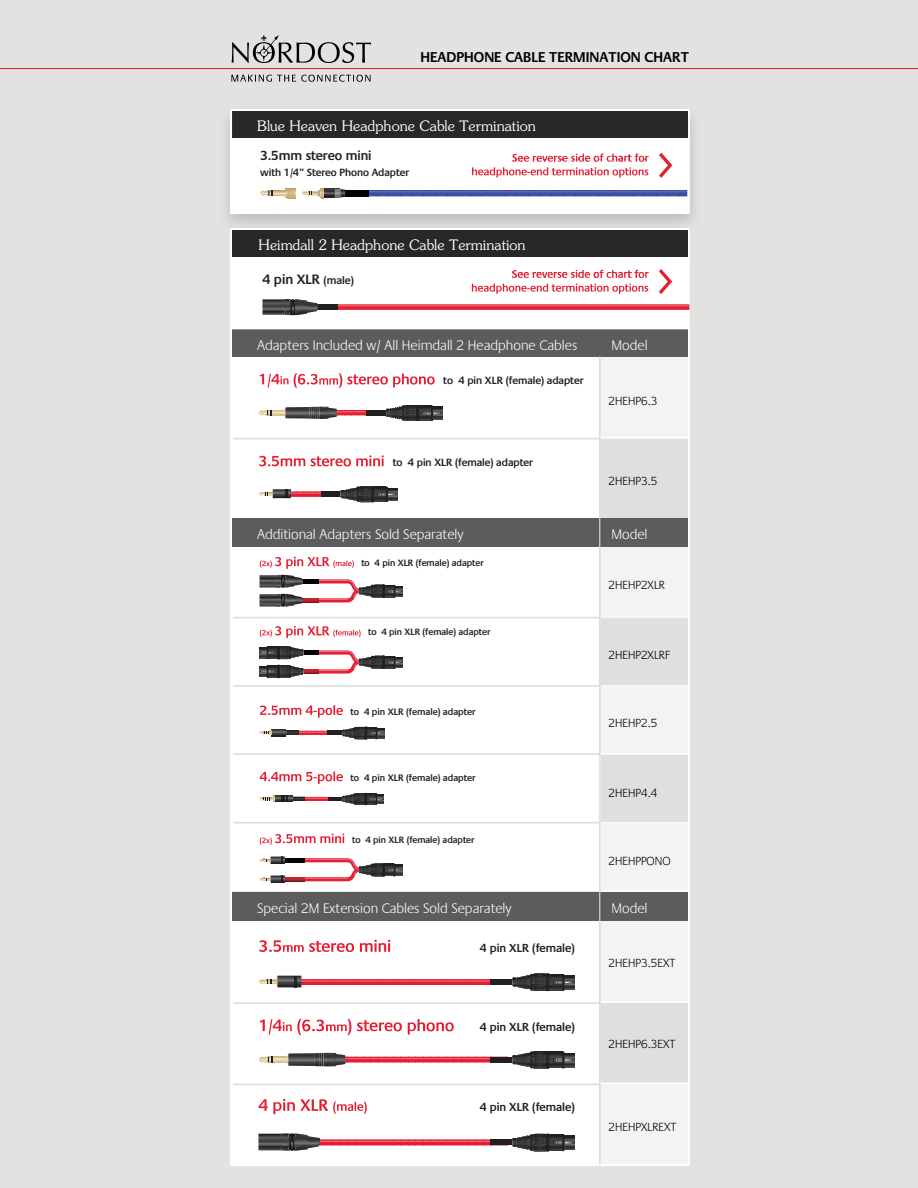
<style>
.page{position:relative;width:918px;height:1188px;background:#e2e2e1}
.page>*{position:absolute;margin:0;border:0;box-sizing:border-box;transform-origin:0 0}
.t1{font:600 14.85px "Praxis";color:#000}
.t2{font:300 14.4px "Praxis";color:#fff}
.t3{font:300 14.4px "Souvenir";color:#fff}
.t4{font:600 14.1px "Praxis";color:#231f20}
.t5{font:600 13.65px "Praxis";color:#231f20}
.t6{font:300 12.3px "Praxis";color:#000}
.t7{font:600 12.15px "Praxis";color:#231f20}
.t8{font:600 10.95px "Praxis";color:#231f20}
.t9{font:600 9.75px "Praxis";color:#231f20}
.t10{font:600 9.6px "Praxis";color:#231f20}
.s1{font-size:11.25px}
</style>
<div class="page">
<img style="left:226px;top:109px;width:468px;height:128px">
<div style="left:231px;top:110px;width:458px;height:104px;background:#fff"></div>
<div style="left:232px;top:110px;width:457px;height:28px;background:#282828"></div>
<hr style="left:231px;top:109px;width:458px;height:2px;background:#fff">
<hr style="left:688px;top:110px;width:2px;height:104px;background:#fff">
<svg style="left:369px;top:190px;width:318px;height:6px;background:#3d51a3"></svg>
<hr style="left:360px;top:191px;width:326px;height:1px;background:#6d70b3">
<div style="left:345px;top:190px;width:24px;height:6px;background:#040404"></div>
<svg style="left:302px;top:188px;width:43px;height:11px"></svg>
<svg style="left:472px;top:153px;width:177px;height:25px"></svg>
<svg style="left:285px;top:188px;width:11px;height:11px"></svg>
<svg style="left:273px;top:191px;width:12px;height:5px"></svg>
<svg style="left:260px;top:190px;width:13px;height:6px"></svg>
<svg style="left:659px;top:153px;width:13px;height:25px"></svg>
<svg style="left:232px;top:35px;width:139px;height:28px"></svg>
<svg style="left:231px;top:75px;width:140px;height:7px"></svg>
<hr style="left:0;top:69px;width:918px;height:1px;background:#ec1c24">
<div style="left:231px;top:328px;width:458px;height:838px;background:#fff"></div>
<div style="left:599px;top:437px;width:91px;height:83px;background:#dfdfdf;border:2px solid #fff"></div>
<div style="left:599px;top:356px;width:91px;height:82px;background:#f3f3f3;border:2px solid #fff"></div>
<div style="left:599px;top:890px;width:91px;height:113px;background:#f3f3f3"></div>
<div style="left:599px;top:518px;width:91px;height:374px;background:#f3f3f3;border:2px solid #fff"></div>
<div style="left:599px;top:617px;width:90px;height:69px;background:#dfdfdf;border:1px solid #fff"></div>
<div style="left:600px;top:754px;width:89px;height:69px;background:#dfdfdf"></div>
<div style="left:599px;top:753px;width:90px;height:140px;border:1px solid #fff"></div>
<div style="left:599px;top:1083px;width:91px;height:82px;background:#f3f3f3;border:2px solid #fff"></div>
<div style="left:599px;top:1001px;width:91px;height:83px;background:#dfdfdf;border:2px solid #fff"></div>
<hr style="left:233px;top:438px;width:367px;height:1px;background:#ddd">
<hr style="left:599px;top:356px;width:2px;height:809px;background:#ddd">
<hr style="left:233px;top:891px;width:367px;height:2px;background:#ddd">
<hr style="left:233px;top:1002px;width:367px;height:2px;background:#ddd">
<hr style="left:233px;top:1084px;width:367px;height:1px;background:#ddd">
<div style="left:600px;top:328px;width:89px;height:28px;background:#5c5c5c"></div>
<div style="left:232px;top:328px;width:367px;height:28px;background:#5c5c5c"></div>
<div style="left:600px;top:519px;width:89px;height:28px;background:#5c5c5c"></div>
<div style="left:232px;top:519px;width:367px;height:28px;background:#5c5c5c"></div>
<div style="left:600px;top:893px;width:89px;height:28px;background:#5c5c5c"></div>
<div style="left:232px;top:893px;width:367px;height:28px;background:#5c5c5c"></div>
<hr style="left:688px;top:328px;width:1px;height:837px;background:#fff">
<div style="left:366px;top:410px;width:22px;height:5px;background:#231f20"></div>
<svg style="left:386px;top:405px;width:56px;height:16px"></svg>
<svg style="left:272px;top:410px;width:12px;height:5px"></svg>
<svg style="left:284px;top:407px;width:93px;height:12px"></svg>
<svg style="left:259px;top:410px;width:13px;height:5px"></svg>
<svg style="left:260px;top:373px;width:175px;height:15px"></svg>
<div style="left:321px;top:491px;width:21px;height:6px;background:#231f20"></div>
<svg style="left:341px;top:486px;width:56px;height:16px"></svg>
<svg style="left:259px;top:489px;width:62px;height:10px"></svg>
<svg style="left:259px;top:455px;width:125px;height:11px"></svg>
<svg style="left:259px;top:974px;width:316px;height:17px"></svg>
<svg style="left:259px;top:940px;width:131px;height:12px"></svg>
<svg style="left:260px;top:1019px;width:194px;height:16px"></svg>
<svg style="left:273px;top:1057px;width:14px;height:6px"></svg>
<svg style="left:287px;top:1051px;width:288px;height:18px"></svg>
<svg style="left:258px;top:1057px;width:15px;height:6px"></svg>
<svg style="left:258px;top:1133px;width:317px;height:18px"></svg>
<svg style="left:259px;top:1099px;width:108px;height:15px"></svg>
<hr style="left:231px;top:328px;width:458px;height:1px;background:#fff">
<hr style="left:688px;top:328px;width:2px;height:744px;background:#fff">
<div style="left:231px;top:229px;width:458px;height:99px;background:#fff"></div>
<div style="left:232px;top:229px;width:457px;height:28px;background:#282828"></div>
<hr style="left:231px;top:228px;width:458px;height:2px;background:#fff">
<hr style="left:688px;top:229px;width:2px;height:99px;background:#fff">
<svg style="left:512px;top:270px;width:137px;height:8px"></svg>
<svg style="left:472px;top:284px;width:176px;height:10px"></svg>
<svg style="left:338px;top:304px;width:351px;height:6px;background:#e73b4e"></svg>
<div style="left:317px;top:304px;width:21px;height:6px;background:#231f20"></div>
<svg style="left:262px;top:299px;width:56px;height:16px"></svg>
<svg style="left:286px;top:299px;width:4px;height:16px"></svg>
<svg style="left:659px;top:269px;width:13px;height:25px"></svg>
<svg style="left:260px;top:705px;width:83px;height:13px"></svg>
<hr style="left:328px;top:731px;width:16px;height:4px;background:#231f20">
<svg style="left:342px;top:727px;width:42px;height:12px"></svg>
<svg style="left:260px;top:729px;width:75px;height:7px"></svg>
<svg style="left:260px;top:771px;width:83px;height:13px"></svg>
<hr style="left:328px;top:797px;width:16px;height:4px;background:#231f20">
<svg style="left:342px;top:793px;width:42px;height:12px"></svg>
<svg style="left:276px;top:795px;width:6px;height:7px"></svg>
<svg style="left:260px;top:795px;width:16px;height:7px"></svg>
<svg style="left:282px;top:795px;width:52px;height:7px"></svg>
<svg style="left:260px;top:557px;width:94px;height:12px"></svg>
<div style="left:299px;top:579px;width:20px;height:5px;background:#040404"></div>
<svg style="left:303px;top:598px;width:16px;height:5px"></svg>
<svg style="left:316px;top:579px;width:87px;height:23px"></svg>
<svg style="left:260px;top:575px;width:43px;height:13px"></svg>
<svg style="left:260px;top:594px;width:43px;height:13px"></svg>
<svg style="left:260px;top:626px;width:101px;height:12px"></svg>
<div style="left:299px;top:650px;width:20px;height:5px;background:#040404"></div>
<svg style="left:303px;top:669px;width:12px;height:5px"></svg>
<svg style="left:315px;top:650px;width:88px;height:24px"></svg>
<svg style="left:260px;top:646px;width:43px;height:13px"></svg>
<svg style="left:260px;top:665px;width:43px;height:13px"></svg>
<svg style="left:260px;top:834px;width:84px;height:11px"></svg>
<hr style="left:285px;top:858px;width:20px;height:4px;background:#040404">
<svg style="left:285px;top:877px;width:17px;height:4px"></svg>
<svg style="left:302px;top:858px;width:101px;height:23px"></svg>
<svg style="left:260px;top:857px;width:25px;height:7px"></svg>
<svg style="left:260px;top:876px;width:25px;height:7px"></svg>
<div style="left:599px;top:754px;width:90px;height:69px;border:1px solid #fff"></div>
<hr style="left:599px;top:356px;width:1px;height:809px;background:#ddd">
<hr style="left:233px;top:822px;width:367px;height:2px;background:#ddd">
<hr style="left:233px;top:753px;width:367px;height:2px;background:#ddd">
<hr style="left:233px;top:685px;width:367px;height:2px;background:#ddd">
<hr style="left:233px;top:617px;width:367px;height:1px;background:#ddd">
<p class="t1" style="left:420px;top:49px;width:270px">HEADPHONE CABLE TERMINATION CHART</p>
<p class="t3" style="left:257px;top:117px;width:280px">Blue Heaven Headphone Cable Termination</p>
<p class="t5" style="left:260px;top:148px;width:113px">3.5mm stereo mini</p>
<p class="t8" style="left:260px;top:166px;width:151px">with 1/4” Stereo Phono Adapter</p>
<p class="t3" style="left:258px;top:237px;width:269px">Heimdall 2 Headphone Cable Termination</p>
<p class="t4" style="left:263px;top:271px;width:93px">4 pin XLR <span class="s1">(male)</span></p>
<p class="t2" style="left:257px;top:338px;width:322px">Adapters Included w/ All Heimdall 2 Headphone Cables</p>
<p class="t2" style="left:611px;top:337px;width:38px">Model</p>
<p class="t8" style="left:443px;top:375px;width:142px">to 4 pin XLR (female) adapter</p>
<p class="t8" style="left:393px;top:457px;width:142px">to 4 pin XLR (female) adapter</p>
<p class="t6" style="left:609px;top:395px;width:50px">2HEHP6.3</p>
<p class="t6" style="left:609px;top:474px;width:50px">2HEHP3.5</p>
<p class="t2" style="left:257px;top:527px;width:208px">Additional Adapters Sold Separately</p>
<p class="t2" style="left:611px;top:527px;width:38px">Model</p>
<p class="t10" style="left:361px;top:558px;width:124px">to 4 pin XLR (female) adapter</p>
<p class="t10" style="left:368px;top:627px;width:124px">to 4 pin XLR (female) adapter</p>
<p class="t9" style="left:350px;top:706px;width:127px">to 4 pin XLR (female) adapter</p>
<p class="t9" style="left:350px;top:773px;width:127px">to 4 pin XLR (female) adapter</p>
<p class="t10" style="left:352px;top:835px;width:124px">to 4 pin XLR (female) adapter</p>
<p class="t6" style="left:609px;top:579px;width:58px">2HEHP2XLR</p>
<p class="t6" style="left:609px;top:648px;width:63px">2HEHP2XLRF</p>
<p class="t6" style="left:609px;top:717px;width:50px">2HEHP2.5</p>
<p class="t6" style="left:609px;top:786px;width:50px">2HEHP4.4</p>
<p class="t6" style="left:609px;top:854px;width:63px">2HEHPPONO</p>
<p class="t2" style="left:257px;top:901px;width:256px">Special 2M Extension Cables Sold Separately</p>
<p class="t2" style="left:611px;top:901px;width:38px">Model</p>
<p class="t7" style="left:480px;top:941px;width:96px">4 pin XLR (female)</p>
<p class="t7" style="left:480px;top:1020px;width:96px">4 pin XLR (female)</p>
<p class="t7" style="left:480px;top:1100px;width:96px">4 pin XLR (female)</p>
<p class="t6" style="left:609px;top:957px;width:68px">2HEHP3.5EXT</p>
<p class="t6" style="left:609px;top:1038px;width:68px">2HEHP6.3EXT</p>
<p class="t6" style="left:609px;top:1120px;width:69px">2HEHPXLREXT</p>
</div>
